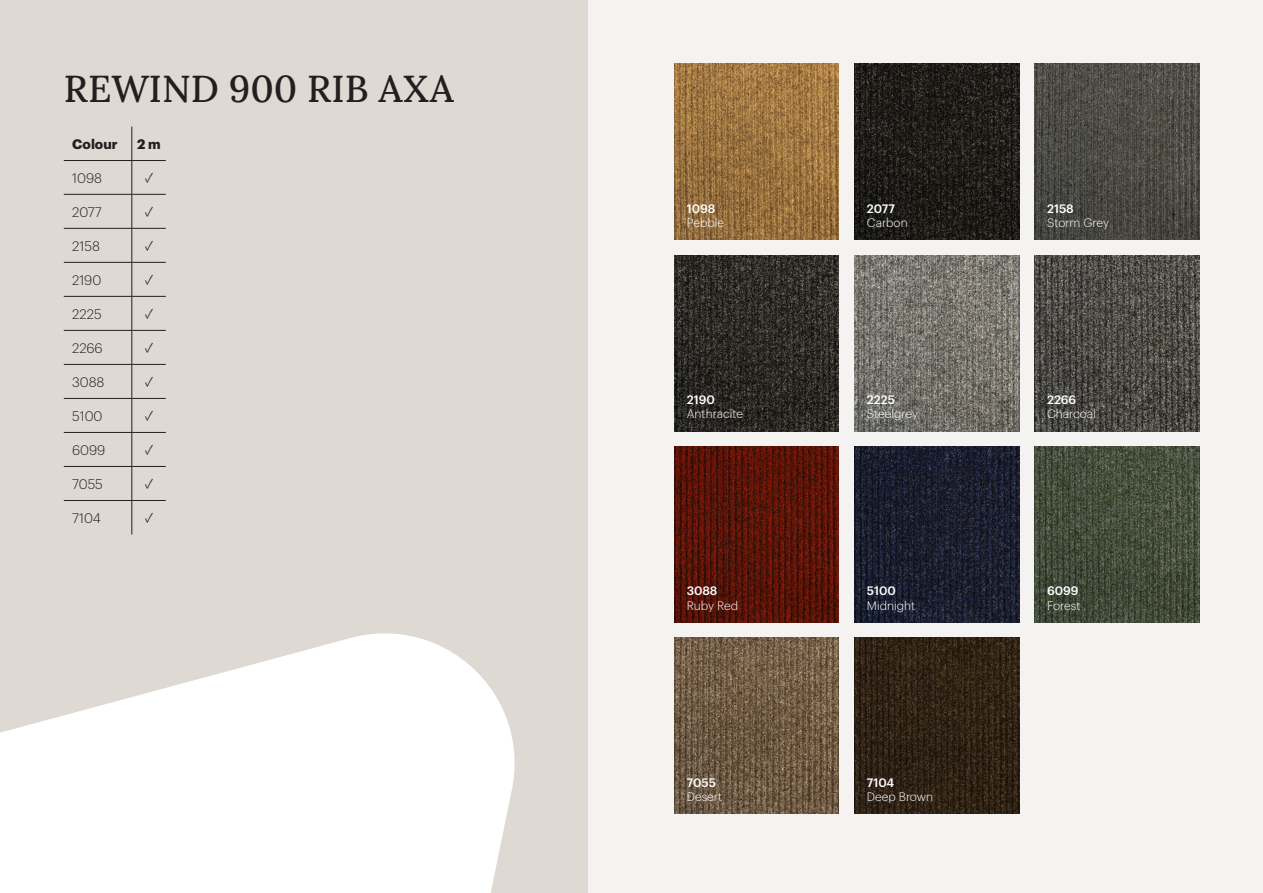
<style>
.page{position:relative;width:1263px;height:893px;background:#ded9d2}
.page>*{position:absolute;margin:0;border:0;box-sizing:border-box;transform-origin:0 0}
.t1{font:500 37.5px "Lora";color:#231f20}
.t2{font:300 13.5px "Graphik";letter-spacing:-.005em;color:#231f20}
.t3{font:700 13.5px "Graphik";color:#231f20}
.Staalnaam{font:300 12px "Graphik";color:#fff}
.Staalnummer{font:500 12px "Graphik";letter-spacing:-.005em;color:#fff}
.t4{font:300 12px "Acumin Pro";color:#231f20}
</style>
<div class="page">
<div style="left:588px;top:0;width:675px;height:893px;background:#f5f3f1"></div>
<svg style="left:0;top:633px;width:515px;height:260px;fill:#fff"></svg>
<img style="left:674px;top:64px;width:165px;height:176px">
<img style="left:674px;top:255px;width:165px;height:176px">
<img style="left:674px;top:446px;width:165px;height:176px">
<img style="left:854px;top:64px;width:165px;height:176px">
<img style="left:854px;top:255px;width:165px;height:176px">
<img style="left:854px;top:446px;width:165px;height:176px">
<img style="left:1034px;top:64px;width:165px;height:176px">
<img style="left:1034px;top:255px;width:165px;height:176px">
<img style="left:1034px;top:446px;width:165px;height:176px">
<img style="left:674px;top:638px;width:165px;height:176px">
<img style="left:854px;top:638px;width:165px;height:176px">
<hr style="left:132px;top:126px;width:1px;height:34px;background:#231f20">
<hr style="left:132px;top:161px;width:1px;height:33px;background:#231f20">
<hr style="left:64px;top:194px;width:68px;height:1px;background:#231f20">
<hr style="left:132px;top:194px;width:34px;height:1px;background:#231f20">
<hr style="left:132px;top:194px;width:1px;height:34px;background:#231f20">
<hr style="left:64px;top:228px;width:68px;height:1px;background:#231f20">
<hr style="left:132px;top:228px;width:34px;height:1px;background:#231f20">
<hr style="left:132px;top:228px;width:1px;height:34px;background:#231f20">
<hr style="left:64px;top:262px;width:68px;height:1px;background:#231f20">
<hr style="left:132px;top:262px;width:34px;height:1px;background:#231f20">
<hr style="left:132px;top:263px;width:1px;height:33px;background:#231f20">
<hr style="left:64px;top:296px;width:68px;height:1px;background:#231f20">
<hr style="left:132px;top:296px;width:34px;height:1px;background:#231f20">
<hr style="left:132px;top:297px;width:1px;height:33px;background:#231f20">
<hr style="left:64px;top:330px;width:68px;height:1px;background:#231f20">
<hr style="left:132px;top:330px;width:34px;height:1px;background:#231f20">
<hr style="left:132px;top:331px;width:1px;height:33px;background:#231f20">
<hr style="left:64px;top:364px;width:68px;height:1px;background:#231f20">
<hr style="left:132px;top:364px;width:34px;height:1px;background:#231f20">
<hr style="left:132px;top:365px;width:1px;height:33px;background:#231f20">
<hr style="left:64px;top:398px;width:68px;height:1px;background:#231f20">
<hr style="left:132px;top:398px;width:34px;height:1px;background:#231f20">
<hr style="left:132px;top:399px;width:1px;height:33px;background:#231f20">
<hr style="left:64px;top:432px;width:68px;height:1px;background:#231f20">
<hr style="left:132px;top:432px;width:34px;height:1px;background:#231f20">
<hr style="left:132px;top:433px;width:1px;height:33px;background:#231f20">
<hr style="left:64px;top:466px;width:68px;height:1px;background:#231f20">
<hr style="left:132px;top:466px;width:34px;height:1px;background:#231f20">
<hr style="left:132px;top:467px;width:1px;height:33px;background:#231f20">
<hr style="left:64px;top:500px;width:68px;height:1px;background:#231f20">
<hr style="left:132px;top:500px;width:34px;height:1px;background:#231f20">
<hr style="left:132px;top:501px;width:1px;height:33px;background:#231f20">
<hr style="left:64px;top:160px;width:68px;height:1px;background:#231f20">
<hr style="left:132px;top:160px;width:34px;height:1px;background:#231f20">
<h1 class="t1" style="left:64px;top:59px;width:391px">REWIND 900 RIB AXA</h1>
<p class="t3" style="left:72px;top:134px;width:47px">Colour</p>
<p class="t3" style="left:137px;top:134px;width:25px">2 m</p>
<p class="t2" style="left:72px;top:168px;width:31px">1098</p>
<p class="t4" style="left:145px;top:169px;width:10px">✓</p>
<p class="t2" style="left:72px;top:202px;width:31px">2077</p>
<p class="t4" style="left:145px;top:203px;width:10px">✓</p>
<p class="t2" style="left:72px;top:236px;width:29px">2158</p>
<p class="t4" style="left:145px;top:237px;width:10px">✓</p>
<p class="t2" style="left:72px;top:270px;width:30px">2190</p>
<p class="t4" style="left:145px;top:271px;width:10px">✓</p>
<p class="t2" style="left:72px;top:304px;width:31px">2225</p>
<p class="t4" style="left:145px;top:305px;width:10px">✓</p>
<p class="t2" style="left:72px;top:338px;width:32px">2266</p>
<p class="t4" style="left:145px;top:339px;width:10px">✓</p>
<p class="t2" style="left:72px;top:372px;width:33px">3088</p>
<p class="t4" style="left:145px;top:373px;width:10px">✓</p>
<p class="t2" style="left:72px;top:406px;width:32px">5100</p>
<p class="t4" style="left:145px;top:407px;width:10px">✓</p>
<p class="t2" style="left:72px;top:440px;width:34px">6099</p>
<p class="t4" style="left:145px;top:441px;width:10px">✓</p>
<p class="t2" style="left:72px;top:474px;width:32px">7055</p>
<p class="t4" style="left:145px;top:475px;width:10px">✓</p>
<p class="t2" style="left:72px;top:508px;width:30px">7104</p>
<p class="t4" style="left:145px;top:509px;width:10px">✓</p>
<p class="Staalnummer" style="left:687px;top:199px;width:30px">1098</p>
<p class="Staalnaam" style="left:687px;top:214px;width:39px">Pebble</p>
<p class="Staalnummer" style="left:867px;top:199px;width:30px">2077</p>
<p class="Staalnaam" style="left:867px;top:214px;width:42px">Carbon</p>
<p class="Staalnummer" style="left:1047px;top:199px;width:28px">2158</p>
<p class="Staalnaam" style="left:1047px;top:214px;width:63px">Storm Grey</p>
<p class="Staalnummer" style="left:687px;top:391px;width:30px">2190</p>
<p class="Staalnaam" style="left:687px;top:405px;width:58px">Anthracite</p>
<p class="Staalnummer" style="left:867px;top:391px;width:30px">2225</p>
<p class="Staalnaam" style="left:867px;top:405px;width:53px">Steelgrey</p>
<p class="Staalnummer" style="left:1047px;top:391px;width:31px">2266</p>
<p class="Staalnaam" style="left:1047px;top:405px;width:50px">Charcoal</p>
<p class="Staalnummer" style="left:687px;top:582px;width:32px">3088</p>
<p class="Staalnaam" style="left:687px;top:597px;width:53px">Ruby Red</p>
<p class="Staalnummer" style="left:867px;top:582px;width:31px">5100</p>
<p class="Staalnaam" style="left:867px;top:597px;width:50px">Midnight</p>
<p class="Staalnummer" style="left:1047px;top:582px;width:33px">6099</p>
<p class="Staalnaam" style="left:1047px;top:597px;width:35px">Forest</p>
<p class="Staalnummer" style="left:687px;top:773px;width:31px">7055</p>
<p class="Staalnaam" style="left:687px;top:788px;width:37px">Desert</p>
<p class="Staalnummer" style="left:867px;top:773px;width:29px">7104</p>
<p class="Staalnaam" style="left:867px;top:788px;width:68px">Deep Brown</p>
</div>
